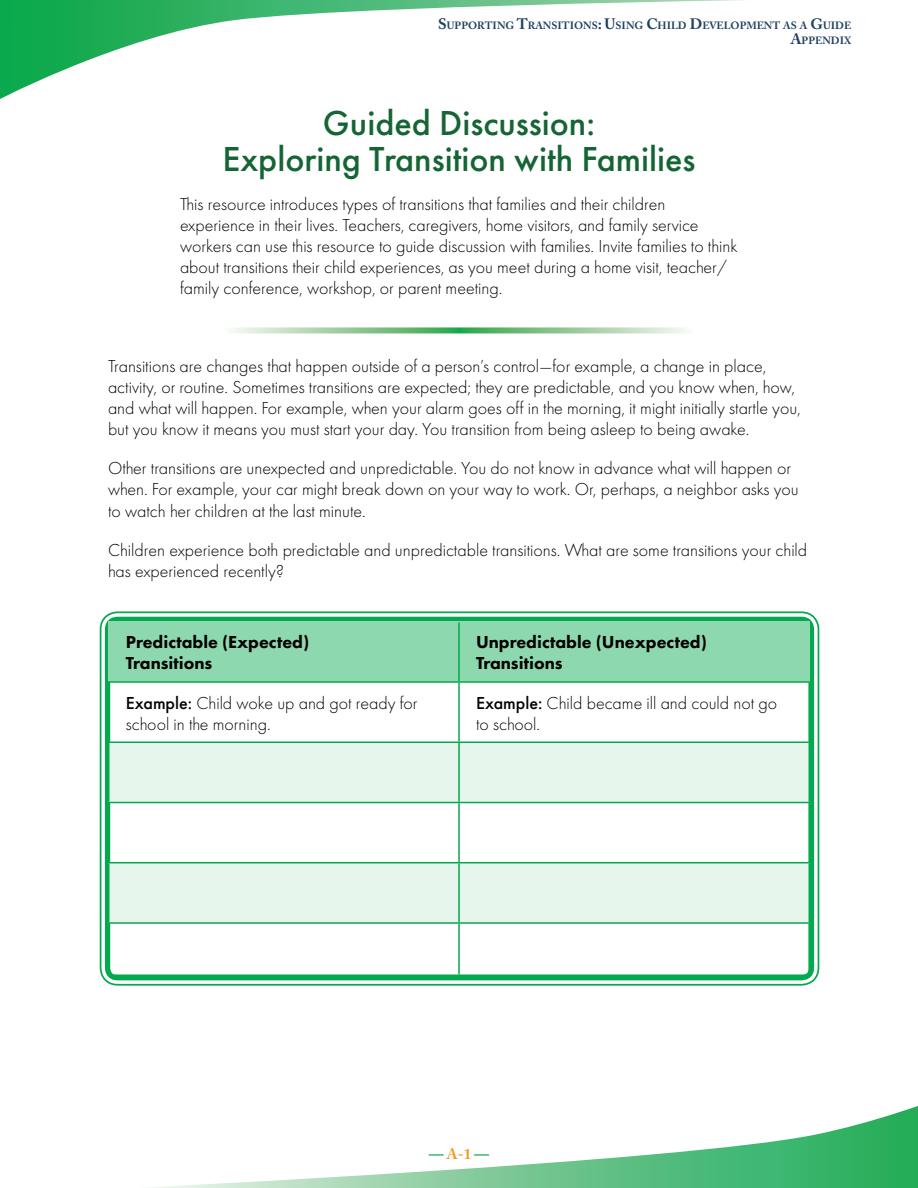
<style>
.page{position:relative;width:918px;height:1188px;background:#fff}
.page>*{position:absolute;margin:0;border:0;box-sizing:border-box;transform-origin:0 0}
.t1{font:500 36px/36px "Futura PT";color:#156534;text-align:center}
.t2{font:300 18px/21px "Futura PT";color:#000}
.t3{font:800 18px/21px "Futura PT";color:#000}
.t4{font:700 15px "Adobe Caslon Pro";color:#f09b1f}
.t5{font:700 10.5px/15px "Adobe Caslon Pro";color:#1f4161;text-align:right}
.s1{font-size:15px}
.s2{font-weight:500}
.s3{color:#03a94e}
</style>
<div class="page">
<svg style="left:152px;top:1106px;width:766px;height:82px"></svg>
<svg style="left:0;top:0;width:743px;height:99px"></svg>
<svg style="left:232px;top:327px;width:455px;height:6px"></svg>
<div style="left:100px;top:611px;width:719px;height:375px;border:2px solid #03a94e;border-radius:17px"></div>
<div style="left:105px;top:617px;width:709px;height:363px;border:5px solid #03a94e;border-radius:10px"></div>
<div style="left:109px;top:622px;width:350px;height:60px;background:#8ed8af"></div>
<div style="left:459px;top:622px;width:350px;height:60px;background:#8ed8af"></div>
<div style="left:109px;top:742px;width:350px;height:61px;background:#e6f6ed"></div>
<div style="left:459px;top:742px;width:350px;height:61px;background:#e6f6ed"></div>
<div style="left:109px;top:863px;width:350px;height:60px;background:#e6f6ed"></div>
<div style="left:459px;top:863px;width:350px;height:60px;background:#e6f6ed"></div>
<hr style="left:108px;top:681px;width:351px;height:2px;background:#03a94e">
<hr style="left:458px;top:623px;width:2px;height:58px;background:#03a94e">
<hr style="left:459px;top:681px;width:351px;height:2px;background:#03a94e">
<hr style="left:108px;top:683px;width:2px;height:59px;background:#03a94e">
<hr style="left:458px;top:683px;width:2px;height:59px;background:#03a94e">
<hr style="left:808px;top:683px;width:2px;height:59px;background:#03a94e">
<hr style="left:108px;top:742px;width:351px;height:1px;background:#03a94e">
<hr style="left:108px;top:743px;width:2px;height:59px;background:#03a94e">
<hr style="left:459px;top:742px;width:351px;height:1px;background:#03a94e">
<hr style="left:458px;top:743px;width:2px;height:59px;background:#03a94e">
<hr style="left:808px;top:743px;width:2px;height:59px;background:#03a94e">
<hr style="left:108px;top:802px;width:351px;height:1px;background:#03a94e">
<hr style="left:108px;top:803px;width:2px;height:59px;background:#03a94e">
<hr style="left:459px;top:802px;width:351px;height:1px;background:#03a94e">
<hr style="left:458px;top:803px;width:2px;height:59px;background:#03a94e">
<hr style="left:808px;top:803px;width:2px;height:59px;background:#03a94e">
<hr style="left:108px;top:862px;width:351px;height:2px;background:#03a94e">
<hr style="left:108px;top:864px;width:2px;height:58px;background:#03a94e">
<hr style="left:459px;top:862px;width:351px;height:2px;background:#03a94e">
<hr style="left:458px;top:864px;width:2px;height:58px;background:#03a94e">
<hr style="left:808px;top:864px;width:2px;height:58px;background:#03a94e">
<hr style="left:108px;top:922px;width:351px;height:2px;background:#03a94e">
<hr style="left:108px;top:924px;width:2px;height:51px;background:#03a94e">
<hr style="left:459px;top:922px;width:351px;height:2px;background:#03a94e">
<hr style="left:458px;top:924px;width:2px;height:51px;background:#03a94e">
<hr style="left:808px;top:924px;width:2px;height:51px;background:#03a94e">
<hr style="left:108px;top:975px;width:351px;height:1px;background:#03a94e">
<hr style="left:459px;top:975px;width:351px;height:1px;background:#03a94e">
<p class="t5" style="left:438px;top:18px;width:415px"><span class="s1">S</span>UPPORTING <span class="s1">T</span>RANSITIONS<span class="s1">: U</span>SING <span class="s1">C</span>HILD <span class="s1">D</span>EVELOPMENT AS A <span class="s1">G</span>UIDE<br><span class="s1">A</span>PPENDIX</p>
<h2 class="t1" style="left:222px;top:105px;width:475px">Guided Discussion:<br>Exploring Transition with Families</h2>
<p class="t2" style="left:180px;top:194px;width:559px">This resource introduces types of transitions that families and their children experience in their lives. Teachers, caregivers, home visitors, and family service workers can use this resource to guide discussion with families. Invite families to think about transitions their child experiences, as you meet during a home visit, teacher/ family conference, workshop, or parent meeting.</p>
<p class="t2" style="left:108px;top:356px;width:694px">Transitions are changes that happen outside of a person’s control—for example, a change in place, activity, or routine. Sometimes transitions are expected; they are predictable, and you know when, how, and what will happen. For example, when your alarm goes off in the morning, it might initially startle you, but you know it means you must start your day. You transition from being asleep to being awake.</p>
<p class="t2" style="left:108px;top:458px;width:692px">Other transitions are unexpected and unpredictable. You do not know in advance what will happen or when. For example, your car might break down on your way to work. Or, perhaps, a neighbor asks you to watch her children at the last minute.</p>
<p class="t2" style="left:108px;top:539px;width:701px">Children experience both predictable and unpredictable transitions. What are some transitions your child has experienced recently?</p>
<p class="t3" style="left:126px;top:631px;width:185px">Predictable (Expected)<br>Transitions</p>
<p class="t3" style="left:476px;top:631px;width:232px">Unpredictable (Unexpected)<br>Transitions</p>
<p class="t2" style="left:126px;top:692px;width:293px"><span class="s2">Example:</span> Child woke up and got ready for school in the morning.</p>
<p class="t2" style="left:476px;top:692px;width:303px"><span class="s2">Example:</span> Child became ill and could not go to school.</p>
<p class="t4" style="left:429px;top:1145px;width:62px"><span class="s3">—</span> A-1 <span class="s3">—</span></p>
</div>
